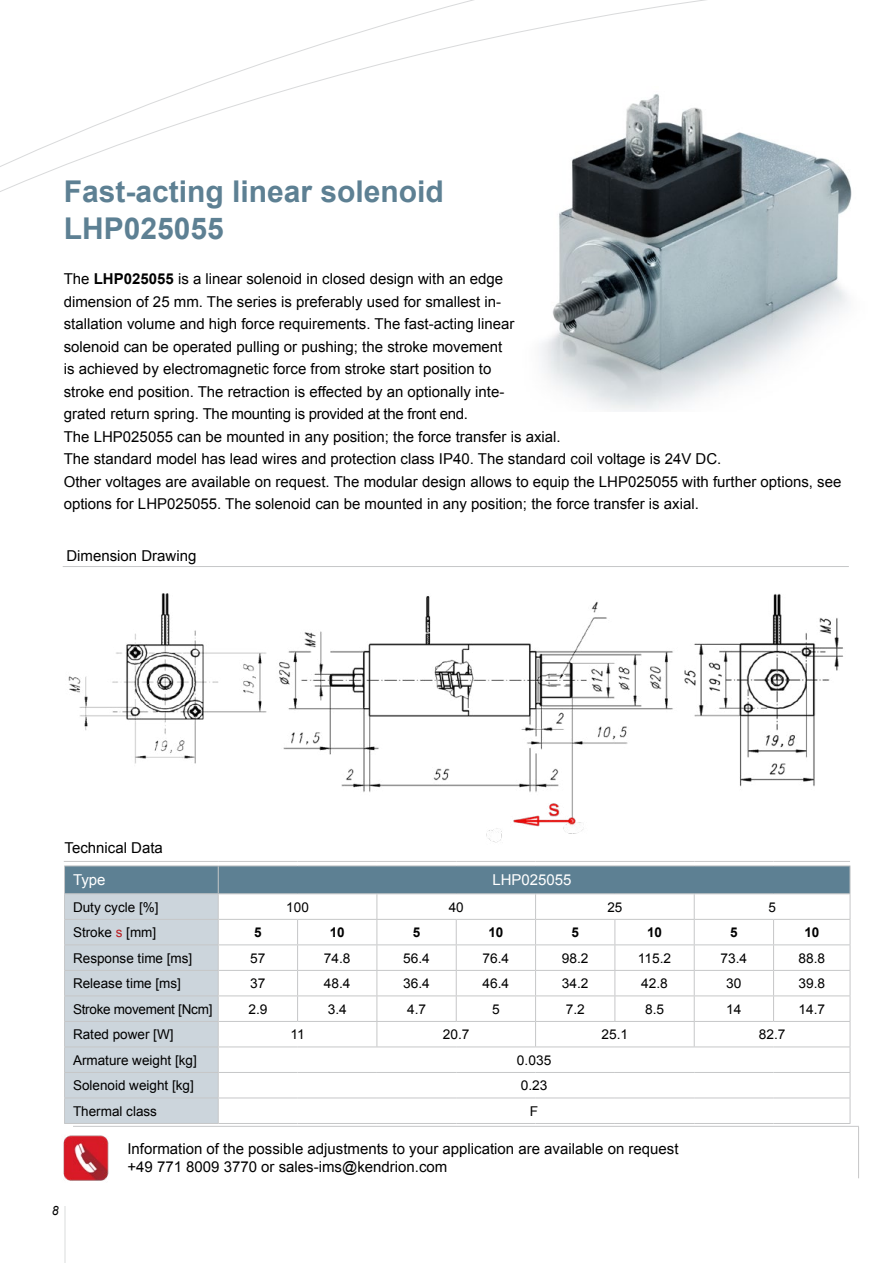
<style>
.page{position:relative;width:893px;height:1263px;background:#fff}
.page>*{position:absolute;margin:0;border:0;box-sizing:border-box;transform-origin:0 0}
.t1{font:700 30px/37.5px "Arial";color:#5d8093}
.t2{font:15px/22.5px "Arial";color:#000}
.t3{font:15px "Arial";color:#fff}
.t4{font:13.5px "Arial";color:#000}
.t5{font:13.5px "Arial";letter-spacing:-.02em;color:#000}
.t6{font:700 13.5px "Arial";color:#000}
.t7{font:italic 12.75px "Arial";color:#000;scale:.96 1}
.s1{font-weight:700}
.s2{color:#b91f23}
</style>
<div class="page">
<svg style="left:0;top:0;width:706px;height:192px"></svg>
<hr style="left:64px;top:1206px;width:1px;height:57px;background:#eceded">
<hr style="left:64px;top:861px;width:154px;height:1px;background:#c6c7c8">
<hr style="left:218px;top:861px;width:80px;height:1px;background:#c6c7c8">
<hr style="left:298px;top:861px;width:79px;height:1px;background:#c6c7c8">
<hr style="left:377px;top:861px;width:79px;height:1px;background:#c6c7c8">
<hr style="left:456px;top:861px;width:80px;height:1px;background:#c6c7c8">
<hr style="left:536px;top:861px;width:79px;height:1px;background:#c6c7c8">
<hr style="left:615px;top:861px;width:79px;height:1px;background:#c6c7c8">
<hr style="left:694px;top:861px;width:80px;height:1px;background:#c6c7c8">
<hr style="left:774px;top:861px;width:76px;height:1px;background:#c6c7c8">
<hr style="left:64px;top:1123px;width:154px;height:1px;background:#c6c7c8">
<hr style="left:218px;top:1123px;width:80px;height:1px;background:#c6c7c8">
<hr style="left:298px;top:1123px;width:79px;height:1px;background:#c6c7c8">
<hr style="left:377px;top:1123px;width:79px;height:1px;background:#c6c7c8">
<hr style="left:456px;top:1123px;width:80px;height:1px;background:#c6c7c8">
<hr style="left:536px;top:1123px;width:79px;height:1px;background:#c6c7c8">
<hr style="left:615px;top:1123px;width:79px;height:1px;background:#c6c7c8">
<hr style="left:694px;top:1123px;width:80px;height:1px;background:#c6c7c8">
<hr style="left:774px;top:1123px;width:76px;height:1px;background:#c6c7c8">
<svg style="left:64px;top:865px;width:787px;height:258px"></svg>
<hr style="left:858px;top:1127px;width:1px;height:51px;background:#c6c7c8">
<hr style="left:73px;top:1126px;width:786px;height:1px;background:#c6c7c8">
<img style="left:68px;top:593px;width:775px;height:250px">
<hr style="left:63px;top:566px;width:786px;height:1px;background:#c6c7c8">
<img style="left:517px;top:87px;width:335px;height:325px">
<img style="left:63px;top:1135px;width:46px;height:46px">
<h1 class="t1" style="left:64px;top:173px;width:382px">Fast-acting linear solenoid<br>LHP025055</h1>
<p class="t2" style="left:64px;top:268px;width:779px">The <span class="s1">LHP025055</span> is a linear solenoid in closed design with an edge<br>dimension of 25 mm. The series is preferably used for smallest in-<br>stallation volume and high force requirements. The fast-acting linear<br>solenoid can be operated pulling or pushing; the stroke movement<br>is achieved by electromagnetic force from stroke start position to<br>stroke end position. The retraction is effected by an optionally inte-<br>grated return spring. The mounting is provided at the front end.<br>The LHP025055 can be mounted in any position; the force transfer is axial.<br>The standard model has lead wires and protection class IP40. The standard coil voltage is 24V DC.<br>Other voltages are available on request. The modular design allows to equip the LHP025055 with further options, see options for LHP025055. The solenoid can be mounted in any position; the force transfer is axial.</p>
<p class="t2" style="left:66px;top:544px;width:132px">Dimension Drawing</p>
<p class="t2" style="left:65px;top:836px;width:100px">Technical Data</p>
<p class="t3" style="left:73px;top:870px;width:34px">Type</p>
<p class="t3" style="left:492px;top:870px;width:81px">LHP025055</p>
<p class="t4" style="left:73px;top:898px;width:87px">Duty cycle [%]</p>
<p class="t4" style="left:286px;top:898px;width:24px">100</p>
<p class="t4" style="left:449px;top:898px;width:17px">40</p>
<p class="t4" style="left:607px;top:898px;width:17px">25</p>
<p class="t4" style="left:768px;top:898px;width:9px">5</p>
<p class="t4" style="left:73px;top:923px;width:85px">Stroke <span class="s2">s</span> [mm]</p>
<p class="t6" style="left:254px;top:923px;width:9px">5</p>
<p class="t6" style="left:330px;top:923px;width:17px">10</p>
<p class="t6" style="left:413px;top:923px;width:9px">5</p>
<p class="t6" style="left:488px;top:923px;width:17px">10</p>
<p class="t6" style="left:571px;top:923px;width:9px">5</p>
<p class="t6" style="left:647px;top:923px;width:17px">10</p>
<p class="t6" style="left:730px;top:923px;width:9px">5</p>
<p class="t6" style="left:804px;top:923px;width:17px">10</p>
<p class="t4" style="left:73px;top:949px;width:121px">Response time [ms]</p>
<p class="t4" style="left:250px;top:949px;width:17px">57</p>
<p class="t4" style="left:324px;top:949px;width:28px">74.8</p>
<p class="t4" style="left:403px;top:949px;width:28px">56.4</p>
<p class="t4" style="left:483px;top:949px;width:28px">76.4</p>
<p class="t4" style="left:562px;top:949px;width:28px">98.2</p>
<p class="t4" style="left:638px;top:949px;width:35px">115.2</p>
<p class="t4" style="left:720px;top:949px;width:28px">73.4</p>
<p class="t4" style="left:798px;top:949px;width:28px">88.8</p>
<p class="t4" style="left:73px;top:974px;width:110px">Release time [ms]</p>
<p class="t4" style="left:250px;top:974px;width:17px">37</p>
<p class="t4" style="left:324px;top:974px;width:28px">48.4</p>
<p class="t4" style="left:403px;top:974px;width:28px">36.4</p>
<p class="t4" style="left:483px;top:974px;width:28px">46.4</p>
<p class="t4" style="left:562px;top:974px;width:28px">34.2</p>
<p class="t4" style="left:641px;top:974px;width:28px">42.8</p>
<p class="t4" style="left:726px;top:974px;width:17px">30</p>
<p class="t4" style="left:798px;top:974px;width:28px">39.8</p>
<p class="t5" style="left:73px;top:1000px;width:141px">Stroke movement [Ncm]</p>
<p class="t4" style="left:248px;top:1000px;width:21px">2.9</p>
<p class="t4" style="left:328px;top:1000px;width:21px">3.4</p>
<p class="t4" style="left:407px;top:1000px;width:21px">4.7</p>
<p class="t4" style="left:492px;top:1000px;width:9px">5</p>
<p class="t4" style="left:566px;top:1000px;width:21px">7.2</p>
<p class="t4" style="left:645px;top:1000px;width:21px">8.5</p>
<p class="t4" style="left:726px;top:1000px;width:17px">14</p>
<p class="t4" style="left:798px;top:1000px;width:28px">14.7</p>
<p class="t4" style="left:73px;top:1025px;width:102px">Rated power [W]</p>
<p class="t4" style="left:290px;top:1025px;width:16px">11</p>
<p class="t4" style="left:443px;top:1025px;width:28px">20.7</p>
<p class="t4" style="left:601px;top:1025px;width:28px">25.1</p>
<p class="t4" style="left:759px;top:1025px;width:28px">82.7</p>
<p class="t4" style="left:73px;top:1051px;width:125px">Armature weight [kg]</p>
<p class="t4" style="left:517px;top:1051px;width:36px">0.035</p>
<p class="t4" style="left:73px;top:1076px;width:122px">Solenoid weight [kg]</p>
<p class="t4" style="left:521px;top:1076px;width:28px">0.23</p>
<p class="t4" style="left:73px;top:1102px;width:86px">Thermal class</p>
<p class="t4" style="left:530px;top:1102px;width:10px">F</p>
<p class="t2" style="left:127px;top:1140px;width:553px;line-height:18px">Information of the possible adjustments to your application are available on request +49 771 8009 3770 or sales-ims@kendrion.com</p>
<p class="t7" style="left:52px;top:1203px;width:9px">8</p>
</div>
